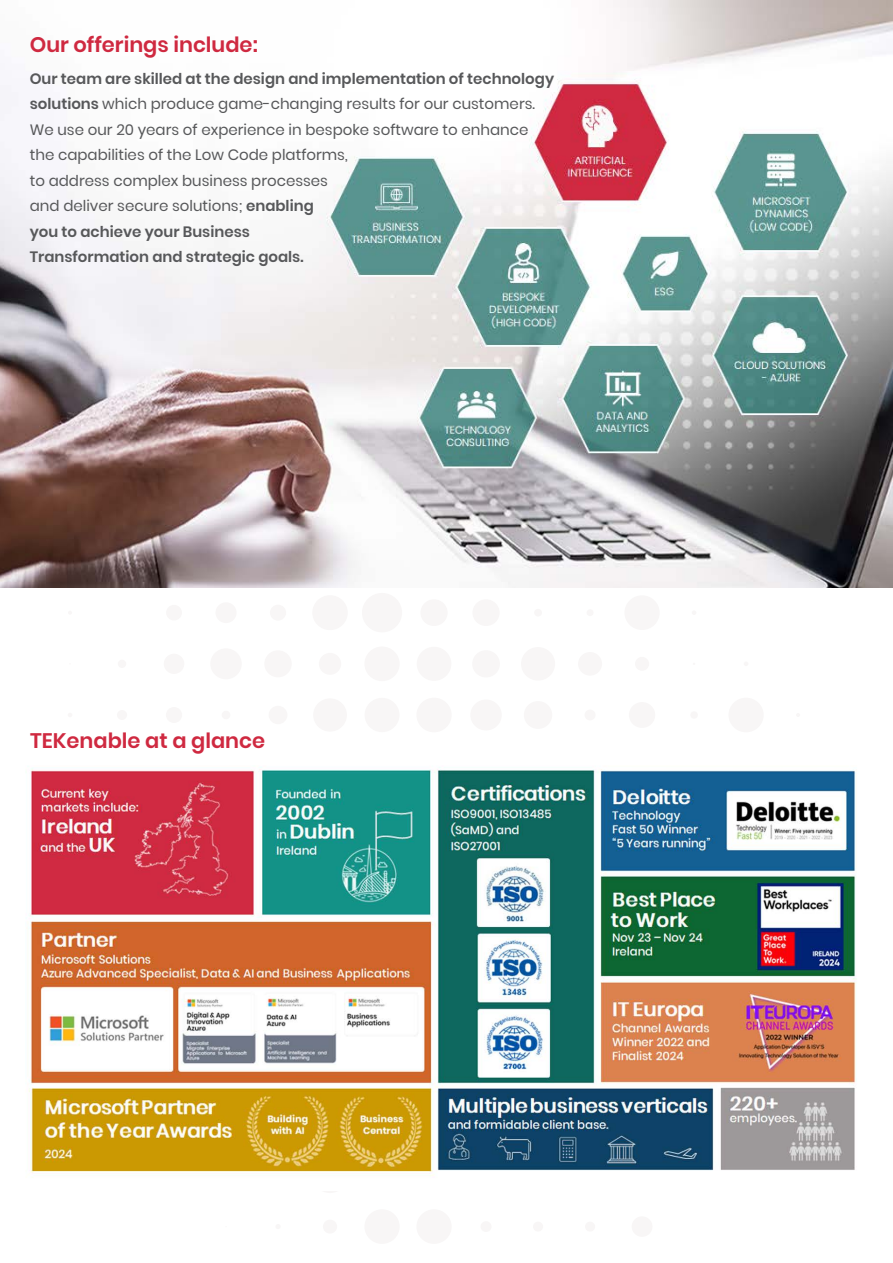
<style>
.page{position:relative;width:893px;height:1263px;background:#fff}
.page>*{position:absolute;margin:0;border:0;box-sizing:border-box;transform-origin:0 0}
.t1{font:600 21px "Poppins";color:#cf2940}
.t2{font:15px/25.5px "Poppins";color:#57585a}
.t3{font:600 15px "Poppins";color:#57585a}
.s1{font-weight:600}
</style>
<div class="page">
<div style="left:166px;top:605px;width:16px;height:15px;background:#f8f6f6;border-radius:50%"></div>
<div style="left:215px;top:602px;width:22px;height:21px;background:#f8f6f6;border-radius:50%"></div>
<div style="left:270px;top:605px;width:16px;height:16px;background:#f8f6f6;border-radius:50%"></div>
<div style="left:312px;top:595px;width:36px;height:35px;background:#f8f6f6;border-radius:50%"></div>
<div style="left:362px;top:593px;width:40px;height:39px;background:#f8f6f6;border-radius:50%"></div>
<div style="left:420px;top:599px;width:28px;height:27px;background:#f8f6f6;border-radius:50%"></div>
<div style="left:472px;top:599px;width:28px;height:27px;background:#f8f6f6;border-radius:50%"></div>
<div style="left:534px;top:609px;width:8px;height:7px;background:#f8f6f6;border-radius:50%"></div>
<div style="left:587px;top:609px;width:6px;height:7px;background:#f8f6f6;border-radius:50%"></div>
<div style="left:624px;top:595px;width:36px;height:35px;background:#f8f6f6;border-radius:50%"></div>
<div style="left:118px;top:660px;width:8px;height:8px;background:#f8f6f6;border-radius:50%"></div>
<div style="left:164px;top:654px;width:20px;height:20px;background:#f8f6f6;border-radius:50%"></div>
<div style="left:210px;top:648px;width:32px;height:31px;background:#f8f6f6;border-radius:50%"></div>
<div style="left:264px;top:650px;width:28px;height:27px;background:#f8f6f6;border-radius:50%"></div>
<div style="left:319px;top:653px;width:22px;height:22px;background:#f8f6f6;border-radius:50%"></div>
<div style="left:364px;top:646px;width:36px;height:35px;background:#f8f6f6;border-radius:50%"></div>
<div style="left:417px;top:647px;width:34px;height:34px;background:#f8f6f6;border-radius:50%"></div>
<div style="left:472px;top:650px;width:28px;height:27px;background:#f8f6f6;border-radius:50%"></div>
<div style="left:521px;top:647px;width:34px;height:33px;background:#f8f6f6;border-radius:50%"></div>
<div style="left:578px;top:652px;width:24px;height:24px;background:#f8f6f6;border-radius:50%"></div>
<div style="left:635px;top:657px;width:14px;height:14px;background:#f8f6f6;border-radius:50%"></div>
<div style="left:117px;top:710px;width:10px;height:10px;background:#f8f6f6;border-radius:50%"></div>
<div style="left:166px;top:707px;width:16px;height:16px;background:#f8f6f6;border-radius:50%"></div>
<div style="left:222px;top:711px;width:8px;height:8px;background:#f8f6f6;border-radius:50%"></div>
<div style="left:269px;top:706px;width:18px;height:18px;background:#f8f6f6;border-radius:50%"></div>
<div style="left:313px;top:698px;width:34px;height:34px;background:#f8f6f6;border-radius:50%"></div>
<div style="left:365px;top:698px;width:34px;height:34px;background:#f8f6f6;border-radius:50%"></div>
<div style="left:416px;top:698px;width:36px;height:34px;background:#f8f6f6;border-radius:50%"></div>
<div style="left:470px;top:699px;width:32px;height:31px;background:#f8f6f6;border-radius:50%"></div>
<div style="left:524px;top:701px;width:28px;height:28px;background:#f8f6f6;border-radius:50%"></div>
<div style="left:585px;top:710px;width:10px;height:10px;background:#f8f6f6;border-radius:50%"></div>
<div style="left:629px;top:702px;width:26px;height:26px;background:#f8f6f6;border-radius:50%"></div>
<div style="left:690px;top:711px;width:8px;height:8px;background:#f8f6f6;border-radius:50%"></div>
<div style="left:728px;top:698px;width:36px;height:34px;background:#f8f6f6;border-radius:50%"></div>
<div style="left:323px;top:1219px;width:14px;height:14px;background:#f8f6f6;border-radius:50%"></div>
<div style="left:364px;top:1209px;width:36px;height:35px;background:#f8f6f6;border-radius:50%"></div>
<div style="left:416px;top:1209px;width:36px;height:35px;background:#f8f6f6;border-radius:50%"></div>
<div style="left:481px;top:1221px;width:10px;height:11px;background:#f8f6f6;border-radius:50%"></div>
<div style="left:533px;top:1221px;width:10px;height:10px;background:#f8f6f6;border-radius:50%"></div>
<div style="left:585px;top:1221px;width:10px;height:10px;background:#f8f6f6;border-radius:50%"></div>
<div style="left:632px;top:1216px;width:20px;height:21px;background:#f8f6f6;border-radius:50%"></div>
<img style="left:28px;top:767px;width:829px;height:411px">
<img style="left:0;top:0;width:893px;height:587px">
<p class="t1" style="left:30px;top:32px;width:230px">Our offerings include:</p>
<p class="t2" style="left:30px;top:66px;width:526px"><span class="s1">Our team are skilled at the design and implementation of technology solutions</span> which produce game-changing results for our customers.<br>We use our 20 years of experience in bespoke software to enhance the capabilities of the Low Code platforms,</p>
<p class="t2" style="left:30px;top:168px;width:300px">to address complex business processes</p>
<p class="t2" style="left:30px;top:193px;width:286px">and deliver secure solutions; <span class="s1">enabling</span></p>
<p class="t3" style="left:30px;top:223px;width:222px">you to achieve your Business</p>
<p class="t3" style="left:30px;top:248px;width:275px">Transformation and strategic goals.</p>
<p class="t1" style="left:30px;top:729px;width:236px">TEKenable at a glance</p>
</div>
